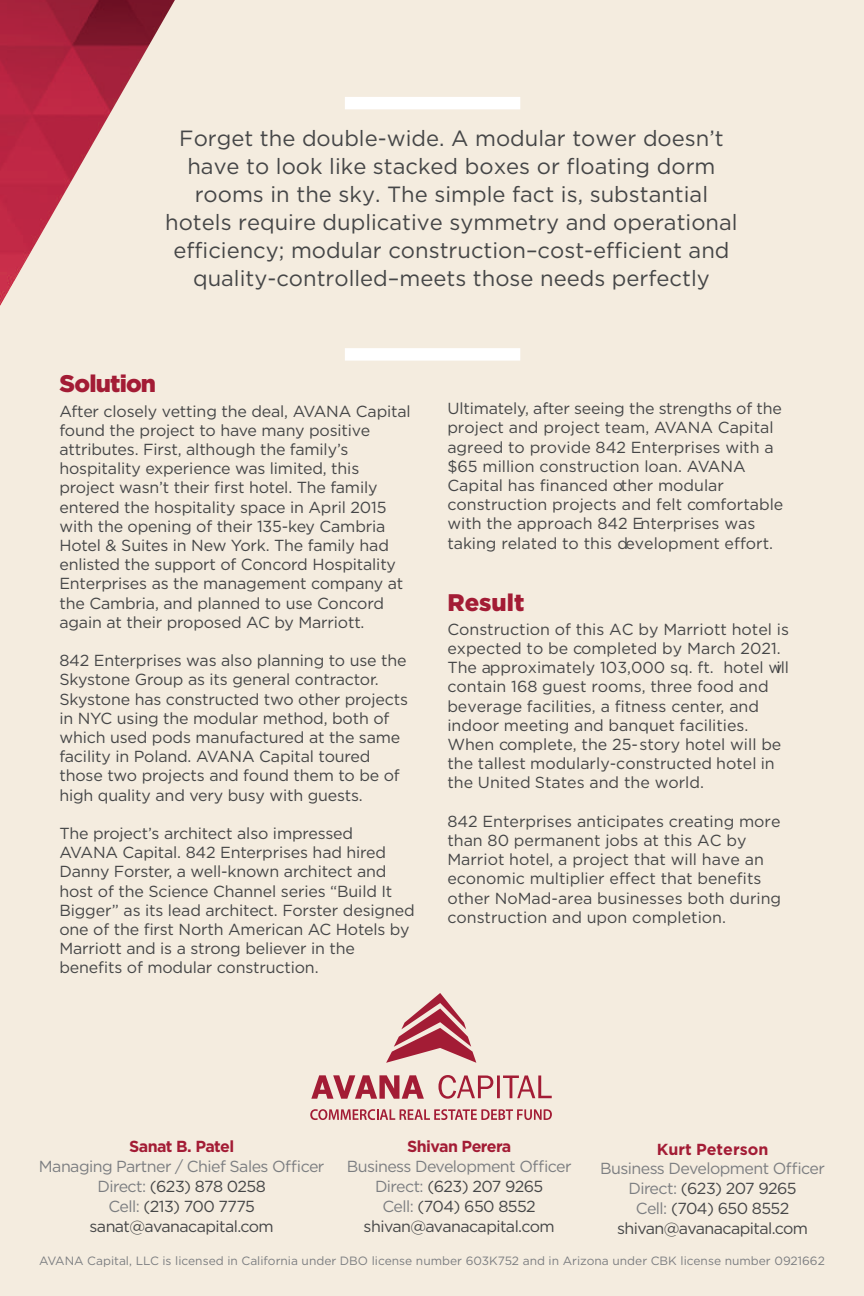
<style>
.page{position:relative;width:864px;height:1296px;background:#f4ecdf}
.page>*{position:absolute;margin:0;border:0;box-sizing:border-box;transform-origin:0 0}
.t1{font:900 24px "Gotham";letter-spacing:-.03em;color:#a31c35}
.t2{font:22px/28px "Gotham";color:#454647;text-align:center}
.t3{font:16px/19.2px "Gotham";letter-spacing:-.01em;color:#454647}
.t4{font:16px/20px "Gotham";letter-spacing:-.035em;color:#454647;text-align:center}
.t5{font:700 16px "Gotham";letter-spacing:-.035em;color:#a31c35}
.t6{font:700 16px "Gotham";color:#a31c35}
.t7{font:12px "Gotham";color:#7c7e81}
.s1{color:#7c7e81}
</style>
<div class="page">
<img style="left:0;top:0;width:175px;height:306px">
<svg style="left:310px;top:1109px;width:242px;height:11px"></svg>
<svg style="left:438px;top:1075px;width:114px;height:24px"></svg>
<svg style="left:311px;top:1075px;width:113px;height:24px"></svg>
<svg style="left:386px;top:993px;width:90px;height:70px"></svg>
<div style="left:345px;top:97px;width:175px;height:12px;background:#fff"></div>
<div style="left:345px;top:348px;width:175px;height:13px;background:#fff"></div>
<p class="t2" style="left:165px;top:124px;width:574px">Forget the double-wide. A modular tower doesn’t have to look like stacked boxes or floating dorm rooms in the sky. The simple fact is, substantial hotels require duplicative symmetry and operational efficiency; modular construction–cost-efficient and quality-controlled–meets those needs perfectly</p>
<h1 class="t1" style="left:60px;top:370px;width:98px">Solution</h1>
<p class="t3" style="left:59px;top:403px;width:353px">After closely vetting the deal, AVANA Capital found the project to have many positive attributes. First, although the family’s hospitality experience was limited, this project wasn’t their first hotel. the family entered the hospitality space in April 2015 with the opening of their 135-key Cambria Hotel &amp; suites in New York. the family had enlisted the support of Concord Hospitality Enterprises as the management company at the Cambria, and planned to use Concord again at their proposed AC by Marriott.</p>
<p class="t3" style="left:59px;top:652px;width:350px">842 Enterprises was also planning to use the skystone Group as its general contractor. skystone has constructed two other projects in NYC using the modular method, both of which used pods manufactured at the same facility in Poland. AVANA Capital toured those two projects and found them to be of high quality and very busy with guests.</p>
<p class="t3" style="left:59px;top:825px;width:357px">the project’s architect also impressed AVANA Capital. 842 Enterprises had hired danny Forster, a well-known architect and host of the science Channel series “Build It Bigger” as its lead architect. Forster designed one of the first North American AC Hotels by Marriott and is a strong believer in the benefits of modular construction.</p>
<p class="t3" style="left:447px;top:400px;width:338px">ultimately, after seeing the strengths of the project and project team, AVANA Capital agreed to provide 842 Enterprises with a $65 million construction loan. AVANA Capital has financed other modular construction projects and felt comfortable with the approach 842 Enterprises was taking related to this development effort.</p>
<h1 class="t1" style="left:448px;top:588px;width:78px">Result</h1>
<p class="t3" style="left:447px;top:621px;width:343px">Construction of this AC by Marriott hotel is expected to be completed by March 2021. the approximately 103,000 sq. ft. hotel will contain 168 guest rooms, three food and beverage facilities, a fitness center, and indoor meeting and banquet facilities.<br>When complete, the 25-story hotel will be the tallest modularly-constructed hotel in the united states and the world.</p>
<p class="t3" style="left:447px;top:813px;width:335px">842 Enterprises anticipates creating more than 80 permanent jobs at this AC by Marriot hotel, a project that will have an economic multiplier effect that benefits other NoMad-area businesses both during construction and upon completion.</p>
<p class="t5" style="left:129px;top:1138px;width:107px">Sanat B. Patel</p>
<p class="t4" style="left:39px;top:1158px;width:287px"><span class="s1">Managing Partner / Chief sales Officer direct:</span> (623) 878 0258<br><span class="s1">Cell:</span> (213) 700 7775 sanat@avanacapital.com</p>
<p class="t5" style="left:407px;top:1138px;width:106px">Shivan Perera</p>
<p class="t4" style="left:347px;top:1158px;width:226px"><span class="s1">Business development Officer direct:</span> (623) 207 9265<br><span class="s1">Cell:</span> (704) 650 8552 shivan@avanacapital.com</p>
<p class="t6" style="left:657px;top:1140px;width:113px">Kurt Peterson</p>
<p class="t4" style="left:600px;top:1159px;width:226px"><span class="s1">Business development Officer direct:</span> (623) 207 9265<br><span class="s1">Cell:</span> (704) 650 8552 shivan@avanacapital.com</p>
<p class="t7" style="left:39px;top:1257px;width:787px">AVANA Capital, LLC is licensed in California under dBO license number 603K752 and in Arizona under CBK license number 0921662</p>
</div>
